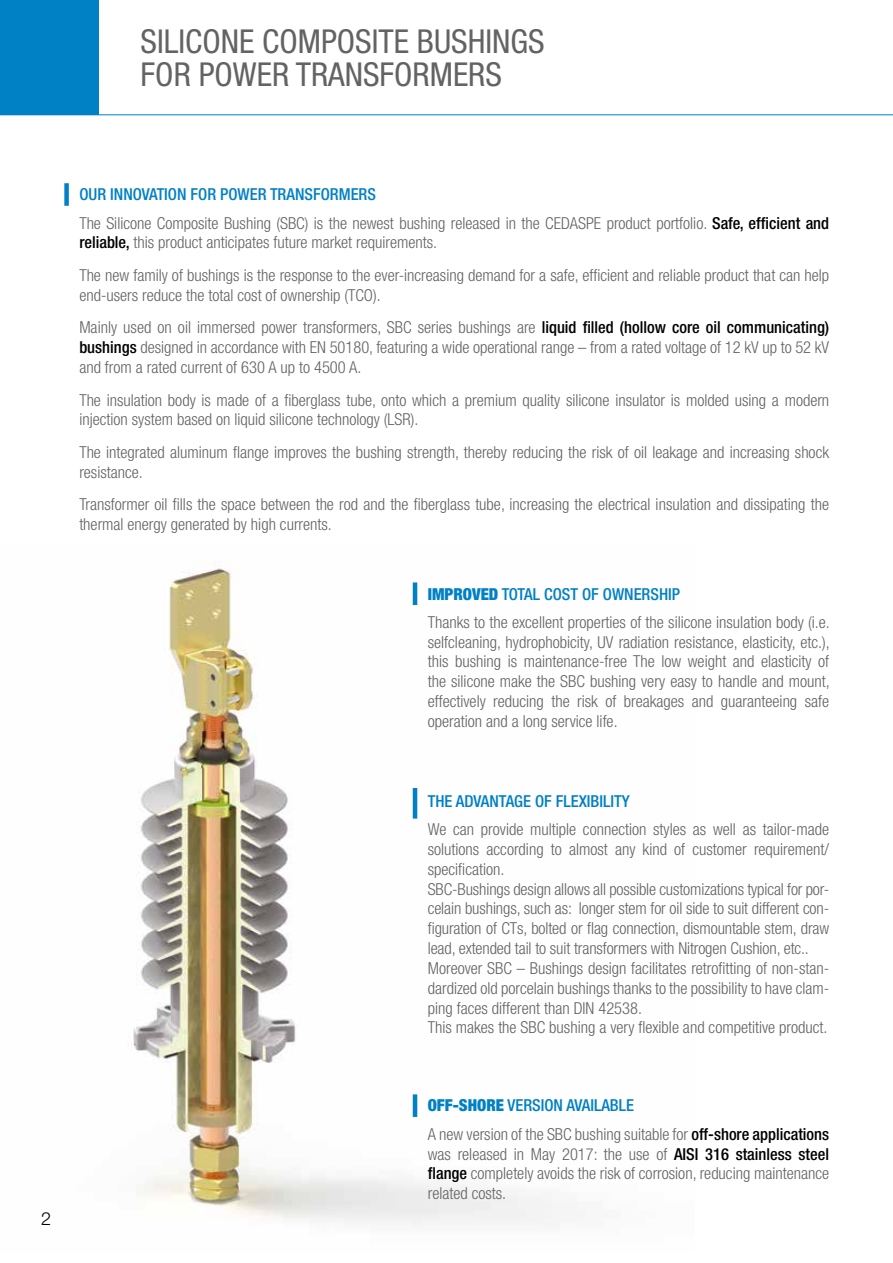
<style>
.page{position:relative;width:893px;height:1263px;background:#fff}
.page>*{position:absolute;margin:0;border:0;box-sizing:border-box;transform-origin:0 0}
.t1{font:condensed 33px/33px "Helvetica Neue LT Std";color:#646363}
.t2{font:300 18px "Helvetica Neue LT Std";color:#000}
.t3{font:300 condensed 16.5px/19.8px "Helvetica Neue LT Std";color:#646363}
.t4{font:500 condensed 16.5px "Helvetica Neue LT Std";color:#0080c5}
.s1{font-weight:500;color:#0080c5}
.s2{font-weight:500;color:#000}
.s3{font-weight:900;color:#0080c5}
</style>
<div class="page">
<img style="left:133px;top:568px;width:419px;height:657px">
<div style="left:0;top:0;width:98px;height:115px;background:#0080c5"></div>
<hr style="left:0;top:114px;width:893px;height:1px;background:#0080c5">
<div style="left:64px;top:183px;width:5px;height:23px;background:#0080c5"></div>
<hr style="left:413px;top:582px;width:4px;height:23px;background:#0080c5">
<hr style="left:413px;top:1094px;width:4px;height:23px;background:#0080c5">
<hr style="left:413px;top:788px;width:4px;height:30px;background:#0080c5">
<h1 class="t1" style="left:141px;top:24px;width:406px">SILICONE COMPOSITE BUSHINGS<br>FOR POWER TRANSFORMERS</h1>
<p class="t2" style="left:41px;top:1207px;width:12px">2</p>
<p class="t3" style="left:79px;top:180px;width:751px;line-height:28.3px"><span class="s1">OUR INNOVATION FOR POWER TRANSFORMERS<br></span>The Silicone Composite Bushing (SBC) is the newest bushing released in the CEDASPE product portfolio. <span class="s2">Safe, efficient and</span></p>
<p class="t3" style="left:79px;top:226px;width:751px;line-height:32.5px"><span class="s2">reliable,</span> this product anticipates future market requirements.<br>The new family of bushings is the response to the ever-increasing demand for a safe, efficient and reliable product that can help</p>
<p class="t3" style="left:79px;top:279px;width:751px;line-height:32.5px">end-users reduce the total cost of ownership (TCO).<br>Mainly used on oil immersed power transformers, SBC series bushings are <span class="s2">liquid filled (hollow core oil communicating)</span></p>
<p class="t3" style="left:79px;top:337px;width:751px"><span class="s2">bushings</span> designed in accordance with EN 50180, featuring a wide operational range – from a rated voltage of 12 kV up to 52 kV and from a rated current of 630 A up to 4500 A.</p>
<p class="t3" style="left:79px;top:390px;width:751px">The insulation body is made of a fiberglass tube, onto which a premium quality silicone insulator is molded using a modern injection system based on liquid silicone technology (LSR).</p>
<p class="t3" style="left:79px;top:442px;width:751px">The integrated aluminum flange improves the bushing strength, thereby reducing the risk of oil leakage and increasing shock resistance.</p>
<p class="t3" style="left:79px;top:494px;width:751px">Transformer oil fills the space between the rod and the fiberglass tube, increasing the electrical insulation and dissipating the thermal energy generated by high currents.</p>
<p class="t3" style="left:428px;top:579px;width:403px;line-height:28.3px"><span class="s3">IMPROVED</span> <span class="s1">TOTAL COST OF OWNERSHIP<br></span>Thanks to the excellent properties of the silicone insulation body (i.e.</p>
<p class="t3" style="left:428px;top:632px;width:403px;text-align:justify">selfcleaning, hydrophobicity, UV radiation resistance, elasticity, etc.), this bushing is maintenance-free The low weight and elasticity of the silicone make the SBC bushing very easy to handle and mount, effectively reducing the risk of breakages and guaranteeing safe operation and a long service life.</p>
<p class="t4" style="left:428px;top:791px;width:203px">THE ADVANTAGE OF FLEXIBILITY</p>
<p class="t3" style="left:428px;top:819px;width:403px">We can provide multiple connection styles as well as tailor-made solutions according to almost any kind of customer requirement/ specification.<br>SBC-Bushings design allows all possible customizations typical for por&shy;celain bushings, such as: longer stem for oil side to suit different con&shy;figuration of CTs, bolted or flag connection, dismountable stem, draw lead, extended tail to suit transformers with Nitrogen Cushion, etc..<br>Moreover SBC – Bushings design facilitates retrofitting of non-stan&shy;dardized old porcelain bushings thanks to the possibility to have clam&shy;ping faces different than DIN 42538.<br>This makes the SBC bushing a very flexible and competitive product.</p>
<p class="t3" style="left:428px;top:1091px;width:403px;line-height:28.3px"><span class="s3">OFF-SHORE</span> <span class="s1">VERSION AVAILABLE<br></span>A new version of the SBC bushing suitable for <span class="s2">off-shore applications</span></p>
<p class="t3" style="left:428px;top:1144px;width:403px;text-align:justify">was released in May 2017: the use of <span class="s2">AISI 316 stainless steel flange</span> completely avoids the risk of corrosion, reducing maintenance related costs.</p>
</div>
